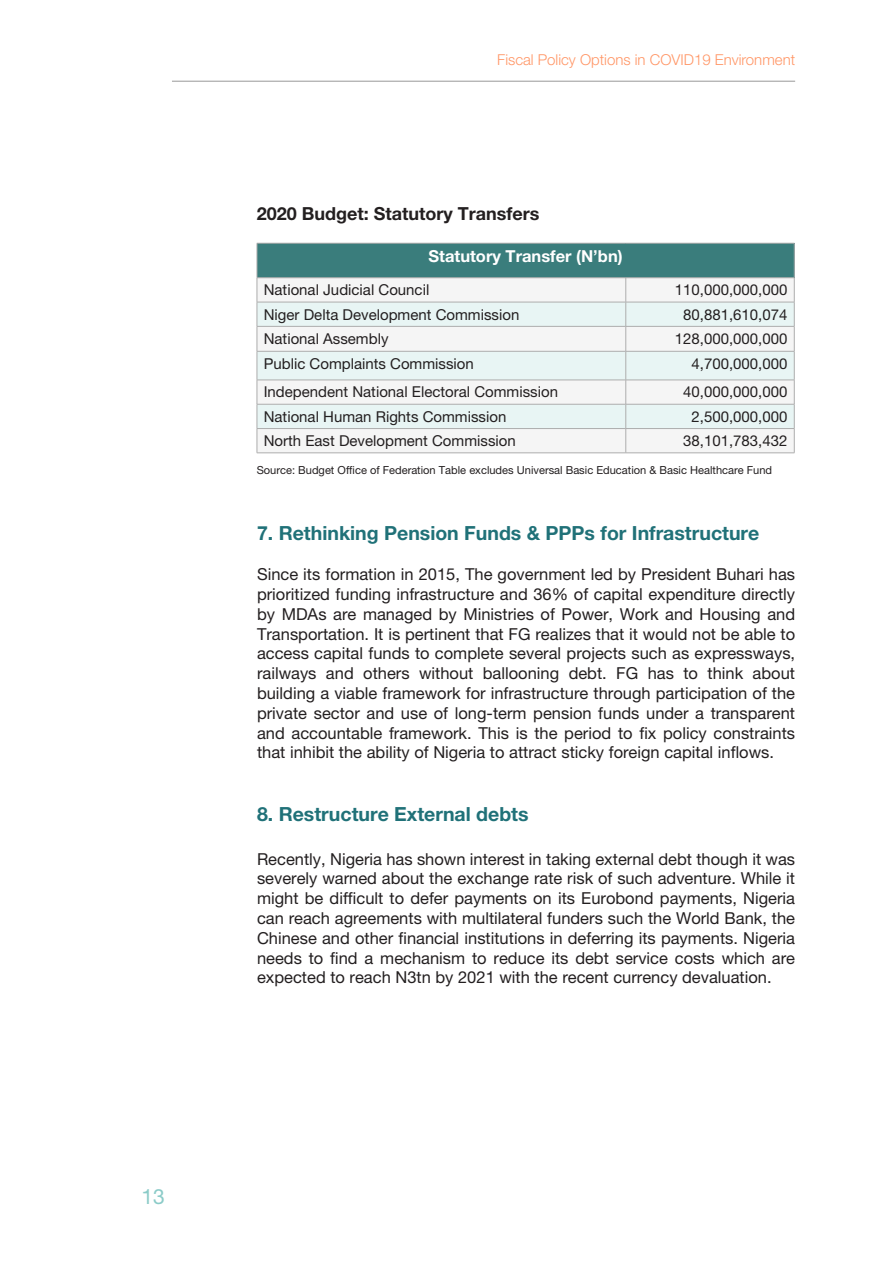
<style>
.page{position:relative;width:893px;height:1263px;background:#fff}
.page>*{position:absolute;margin:0;border:0;box-sizing:border-box;transform-origin:0 0}
.t1{font:21px "Helvetica Neue LT Pro";color:#8bcbc8}
.t2{font:700 19.5px "Helvetica Neue LT Pro";color:#207178}
.t3{font:700 18px "Helvetica Neue LT Pro";color:#231f20}
.t4{font:16.5px/19.8px "Helvetica Neue LT Pro";color:#231f20;text-align:justify}
.t5{font:700 16.5px "Helvetica Neue LT Pro";color:#fff}
.t6{font:15px "Helvetica Neue LT Pro";color:#231f20}
.t7{font:300 15px "Helvetica Neue LT Pro";color:#ff9666}
.t8{font:11.1px "Helvetica Neue LT Pro";color:#231f20}
</style>
<div class="page">
<hr style="left:172px;top:81px;width:623px;height:1px;background:#999">
<div style="left:257px;top:243px;width:537px;height:35px;background:#3a7d7c"></div>
<div style="left:258px;top:278px;width:536px;height:175px;background:#f5f5f5"></div>
<svg style="left:258px;top:303px;width:536px;height:125px;fill:#e8f5f4"></svg>
<hr style="left:257px;top:243px;width:369px;height:1px;background:#adadad">
<hr style="left:257px;top:243px;width:1px;height:35px;background:#adadad">
<hr style="left:626px;top:243px;width:168px;height:1px;background:#adadad">
<hr style="left:794px;top:243px;width:1px;height:35px;background:#adadad">
<hr style="left:257px;top:277px;width:369px;height:1px;background:#adadad">
<hr style="left:626px;top:277px;width:168px;height:1px;background:#adadad">
<hr style="left:257px;top:302px;width:369px;height:1px;background:#adadad">
<hr style="left:626px;top:302px;width:168px;height:1px;background:#adadad">
<hr style="left:257px;top:326px;width:369px;height:1px;background:#adadad">
<hr style="left:626px;top:326px;width:168px;height:1px;background:#adadad">
<hr style="left:257px;top:351px;width:369px;height:1px;background:#adadad">
<hr style="left:626px;top:351px;width:168px;height:1px;background:#adadad">
<hr style="left:257px;top:380px;width:369px;height:1px;background:#adadad">
<hr style="left:626px;top:380px;width:168px;height:1px;background:#adadad">
<hr style="left:257px;top:404px;width:369px;height:1px;background:#adadad">
<hr style="left:626px;top:404px;width:168px;height:1px;background:#adadad">
<hr style="left:257px;top:428px;width:369px;height:1px;background:#adadad">
<svg style="left:257px;top:278px;width:1px;height:175px"></svg>
<hr style="left:626px;top:428px;width:168px;height:1px;background:#adadad">
<svg style="left:625px;top:278px;width:1px;height:175px"></svg>
<svg style="left:794px;top:278px;width:1px;height:175px"></svg>
<hr style="left:257px;top:453px;width:369px;height:1px;background:#adadad">
<hr style="left:626px;top:453px;width:168px;height:1px;background:#adadad">
<p class="t1" style="left:141px;top:1184px;width:25px">13</p>
<p class="t7" style="left:497px;top:50px;width:299px">Fiscal Policy Options in COVID19 Environment</p>
<p class="t3" style="left:257px;top:203px;width:284px">2020 Budget: Statutory Transfers</p>
<p class="t5" style="left:429px;top:246px;width:196px">Statutory Transfer (N’bn)</p>
<p class="t6" style="left:264px;top:281px;width:167px">National Judicial Council</p>
<p class="t6" style="left:675px;top:281px;width:114px">110,000,000,000</p>
<p class="t6" style="left:264px;top:305px;width:257px">Niger Delta Development Commission</p>
<p class="t6" style="left:683px;top:305px;width:106px">80,881,610,074</p>
<p class="t6" style="left:264px;top:330px;width:126px">National Assembly</p>
<p class="t6" style="left:675px;top:330px;width:114px">128,000,000,000</p>
<p class="t6" style="left:264px;top:354px;width:212px">Public Complaints Commission</p>
<p class="t6" style="left:692px;top:354px;width:97px">4,700,000,000</p>
<p class="t6" style="left:264px;top:383px;width:296px">Independent National Electoral Commission</p>
<p class="t6" style="left:683px;top:383px;width:106px">40,000,000,000</p>
<p class="t6" style="left:264px;top:407px;width:244px">National Human Rights Commission</p>
<p class="t6" style="left:692px;top:407px;width:97px">2,500,000,000</p>
<p class="t6" style="left:264px;top:432px;width:254px">North East Development Commission</p>
<p class="t6" style="left:683px;top:432px;width:106px">38,101,783,432</p>
<p class="t8" style="left:257px;top:463px;width:517px">Source: Budget Office of Federation Table excludes Universal Basic Education &amp; Basic Healthcare Fund</p>
<p class="t2" style="left:257px;top:521px;width:504px">7. Rethinking Pension Funds &amp; PPPs for Infrastructure</p>
<p class="t4" style="left:257px;top:564px;width:540px">Since its formation in 2015, The government led by President Buhari has prioritized funding infrastructure and 36% of capital expenditure directly by MDAs are managed by Ministries of Power, Work and Housing and Transportation. It is pertinent that FG realizes that it would not be able to access capital funds to complete several projects such as expressways, railways and others without ballooning debt. FG has to think about building a viable framework for infrastructure through participation of the private sector and use of long-term pension funds under a transparent and accountable framework. This is the period to fix policy constraints that inhibit the ability of Nigeria to attract sticky foreign capital inflows.</p>
<p class="t2" style="left:257px;top:802px;width:273px">8. Restructure External debts</p>
<p class="t4" style="left:257px;top:848px;width:540px">Recently, Nigeria has shown interest in taking external debt though it was severely warned about the exchange rate risk of such adventure. While it might be difficult to defer payments on its Eurobond payments, Nigeria can reach agreements with multilateral funders such the World Bank, the Chinese and other financial institutions in deferring its payments. Nigeria needs to find a mechanism to reduce its debt service costs which are expected to reach N3tn by 2021 with the recent currency devaluation.</p>
</div>
